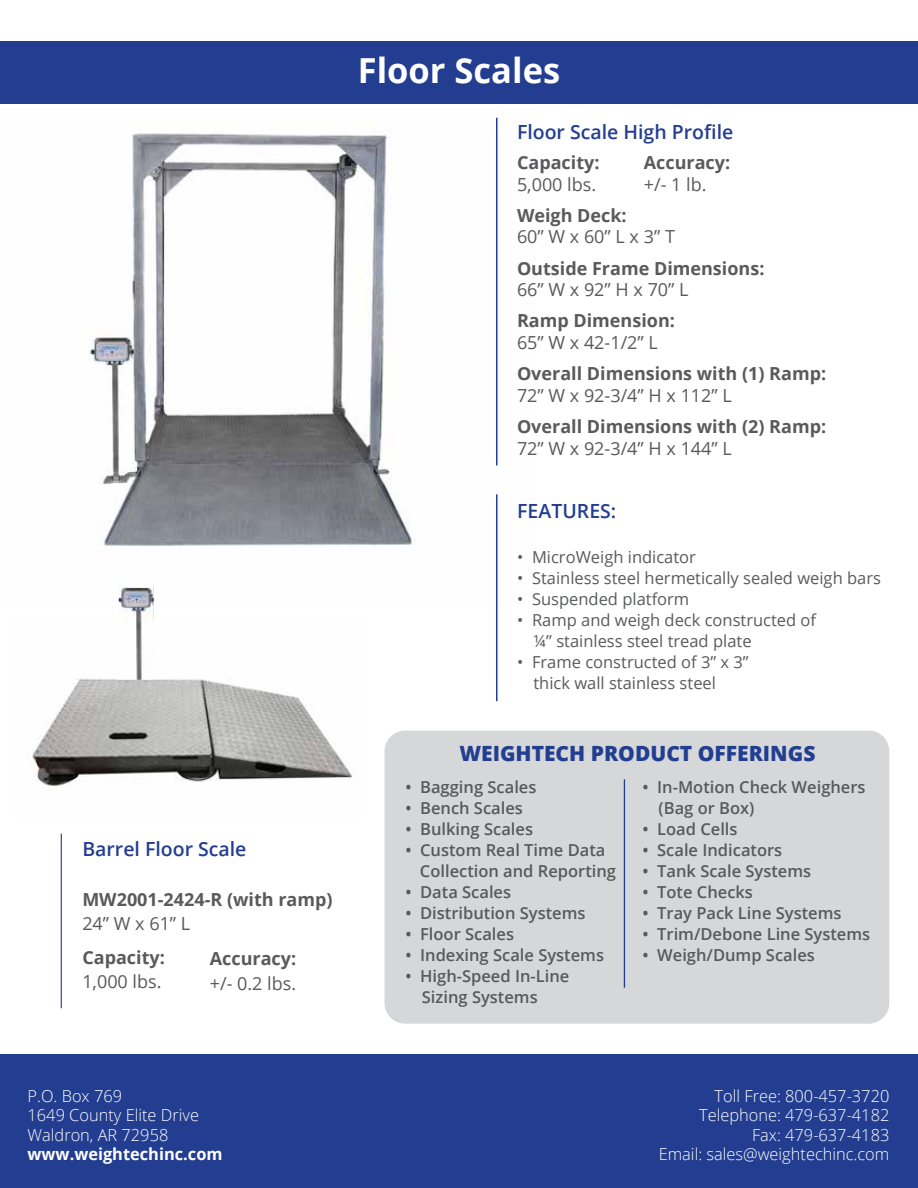
<style>
.page{position:relative;width:918px;height:1188px;background:#fff}
.page>*{position:absolute;margin:0;border:0;box-sizing:border-box;transform-origin:0 0}
.t1{font:700 34.5px "Open Sans";color:#fff}
.t2{font:800 21px "Open Sans";color:#233e90}
.t3{font:600 19.5px "Open Sans";color:#233e90}
.t4{font:700 18px "Open Sans";color:#5a5a5c}
.t5{font:18px "Open Sans";color:#5a5a5c}
.t6{font:600 16.5px/21px "Open Sans";color:#58595b}
.t7{font:16.5px/21px "Open Sans";color:#595a5c}
.t8{font:300 16.5px/19.5px "Open Sans";color:#fff}
.t9{font:700 16.5px "Open Sans";color:#fff}
</style>
<div class="page">
<img style="left:0;top:103px;width:536px;height:500px">
<img style="left:95px;top:337px;width:34px;height:24px">
<div style="left:0;top:1054px;width:918px;height:134px;background:#233e90"></div>
<div style="left:0;top:41px;width:918px;height:62px;background:#233e90"></div>
<div style="left:385px;top:731px;width:504px;height:293px;background:#d5d7d8;border-radius:21px"></div>
<hr style="left:624px;top:779px;width:1px;height:209px;background:#233e90">
<img style="left:32px;top:678px;width:321px;height:108px">
<img style="left:117px;top:585px;width:37px;height:95px">
<img style="left:122px;top:588px;width:28px;height:20px">
<hr style="left:496px;top:118px;width:1px;height:347px;background:#233e90">
<hr style="left:496px;top:494px;width:1px;height:207px;background:#233e90">
<hr style="left:61px;top:834px;width:1px;height:174px;background:#233e90">
<p class="t3" style="left:82px;top:836px;width:166px">Barrel Floor Scale</p>
<p class="t4" style="left:82px;top:886px;width:252px">MW2001-2424-R (with ramp)</p>
<p class="t5" style="left:82px;top:911px;width:109px">24” W x 61” L</p>
<p class="t4" style="left:82px;top:945px;width:84px">Capacity:</p>
<p class="t5" style="left:82px;top:970px;width:81px">1,000 lbs.</p>
<p class="t4" style="left:210px;top:946px;width:88px">Accuracy:</p>
<p class="t5" style="left:210px;top:971px;width:88px">+/- 0.2 lbs.</p>
<h1 class="t1" style="left:358px;top:47px;width:204px">Floor Scales</h1>
<p class="t3" style="left:517px;top:119px;width:218px">Floor Scale High Profile</p>
<p class="t4" style="left:517px;top:150px;width:84px">Capacity:</p>
<p class="t5" style="left:517px;top:172px;width:81px">5,000 lbs.</p>
<p class="t4" style="left:517px;top:203px;width:111px">Weigh Deck:</p>
<p class="t5" style="left:517px;top:225px;width:159px">60” W x 60” L x 3” T</p>
<p class="t4" style="left:517px;top:255px;width:249px">Outside Frame Dimensions:</p>
<p class="t5" style="left:517px;top:277px;width:173px">66” W x 92” H x 70” L</p>
<p class="t4" style="left:517px;top:308px;width:159px">Ramp Dimension:</p>
<p class="t5" style="left:517px;top:330px;width:142px">65” W x 42-1/2” L</p>
<p class="t4" style="left:517px;top:361px;width:311px">Overall Dimensions with (1) Ramp:</p>
<p class="t5" style="left:517px;top:383px;width:216px">72” W x 92-3/4” H x 112” L</p>
<p class="t4" style="left:517px;top:414px;width:311px">Overall Dimensions with (2) Ramp:</p>
<p class="t5" style="left:517px;top:436px;width:216px">72” W x 92-3/4” H x 144” L</p>
<p class="t4" style="left:644px;top:150px;width:88px">Accuracy:</p>
<p class="t5" style="left:644px;top:172px;width:64px">+/- 1 lb.</p>
<p class="t3" style="left:517px;top:498px;width:101px">FEATURES:</p>
<p class="t7" style="left:517px;top:546px;width:180px">• MicroWeigh indicator</p>
<p class="t7" style="left:517px;top:567px;width:365px">• Stainless steel hermetically sealed weigh bars</p>
<p class="t7" style="left:517px;top:588px;width:174px">• Suspended platform</p>
<p class="t7" style="left:533px;top:609px;width:284px;text-indent:-16px">• Ramp and weigh deck constructed of ¼” stainless steel tread plate</p>
<p class="t7" style="left:533px;top:651px;width:217px;text-indent:-16px">• Frame constructed of 3” x 3” thick wall stainless steel</p>
<p class="t2" style="left:459px;top:738px;width:358px">WEIGHTECH PRODUCT OFFERINGS</p>
<p class="t6" style="left:405px;top:776px;width:133px">• Bagging Scales</p>
<p class="t6" style="left:405px;top:797px;width:119px">• Bench Scales</p>
<p class="t6" style="left:405px;top:818px;width:129px">• Bulking Scales</p>
<p class="t6" style="left:420px;top:839px;width:198px;text-indent:-15px">• Custom Real Time Data<br>Collection and Reporting</p>
<p class="t6" style="left:405px;top:881px;width:107px">• Data Scales</p>
<p class="t6" style="left:405px;top:902px;width:182px">• Distribution Systems</p>
<p class="t6" style="left:405px;top:923px;width:110px">• Floor Scales</p>
<p class="t6" style="left:405px;top:944px;width:200px">• Indexing Scale Systems</p>
<p class="t6" style="left:422px;top:965px;width:149px;text-indent:-16px">• High-Speed In-Line<br>Sizing Systems</p>
<p class="t6" style="left:659px;top:776px;width:209px;text-indent:-16px">• In-Motion Check Weighers (Bag or Box)</p>
<p class="t6" style="left:642px;top:818px;width:97px">• Load Cells</p>
<p class="t6" style="left:642px;top:839px;width:141px">• Scale Indicators</p>
<p class="t6" style="left:642px;top:860px;width:170px">• Tank Scale Systems</p>
<p class="t6" style="left:642px;top:881px;width:112px">• Tote Checks</p>
<p class="t6" style="left:642px;top:902px;width:201px">• Tray Pack Line Systems</p>
<p class="t6" style="left:642px;top:923px;width:229px">• Trim/Debone Line Systems</p>
<p class="t6" style="left:642px;top:944px;width:174px">• Weigh/Dump Scales</p>
<p class="t8" style="left:28px;top:1085px;width:173px">P.O. Box 769<br>1649 County Elite Drive<br>Waldron, AR 72958</p>
<p class="t9" style="left:28px;top:1143px;width:196px">www.weightechinc.com</p>
<p class="t8" style="left:659px;top:1085px;width:232px;text-align:right">Toll Free: 800-457-3720<br>Telephone: 479-637-4182<br>Fax: 479-637-4183<br>Email: sales@weightechinc.com</p>
</div>
